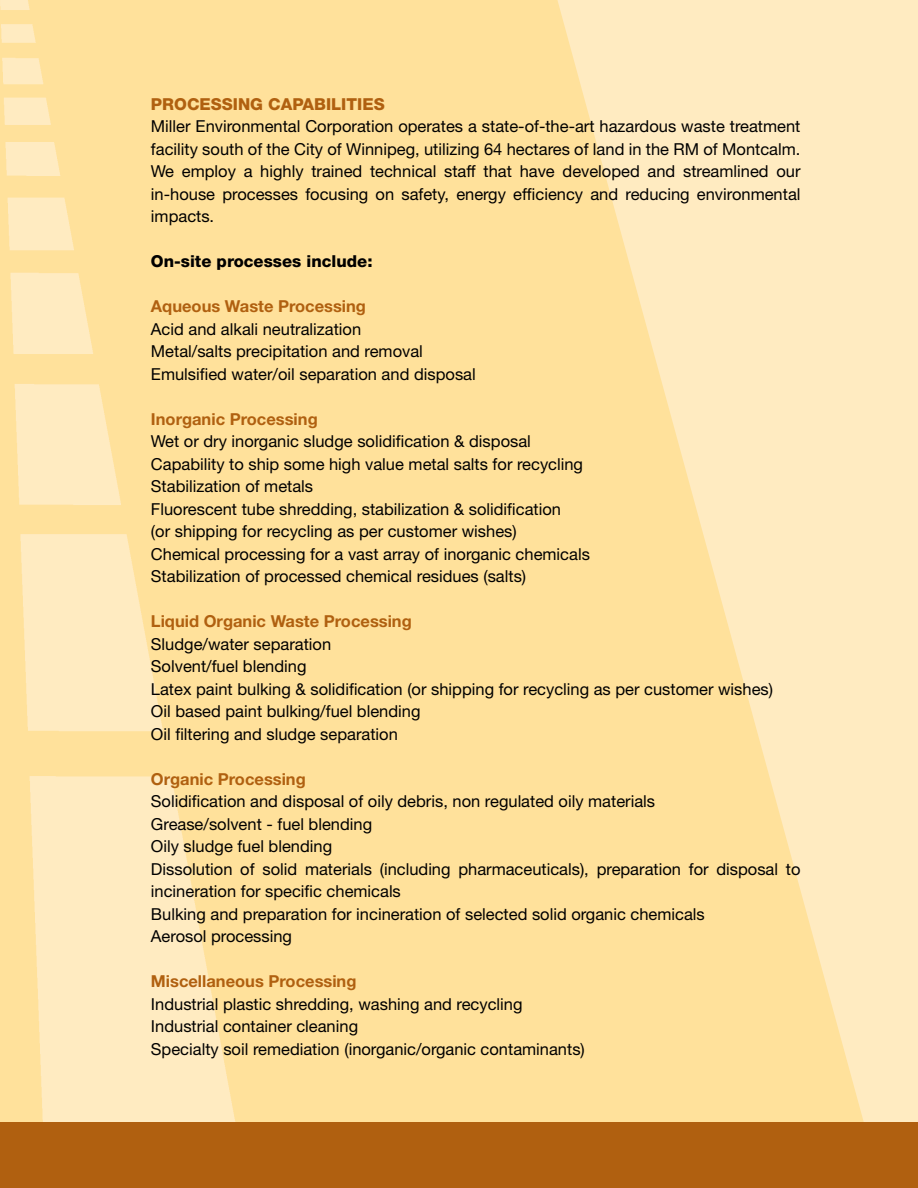
<style>
.page{position:relative;width:918px;height:1188px;background:#fff}
.page>*{position:absolute;margin:0;border:0;box-sizing:border-box;transform-origin:0 0}
.t1{font:16.5px/22.5px "Helvetica Neue";color:#000}
.t2{font:700 16.5px "Helvetica Neue";color:#b06010}
.t3{font:800 16.5px "Helvetica Neue";color:#000}
.t4{font:800 16.5px "Helvetica Neue";color:#b06010}
</style>
<div class="page">
<div style="left:0;top:0;width:918px;height:1133px;background:#ffe19b"></div>
<img style="left:0;top:0;width:236px;height:1122px">
<svg style="left:557px;top:0;width:361px;height:1122px;fill:#ffebc1"></svg>
<div style="left:0;top:1122px;width:918px;height:66px;background:#b06010"></div>
<p class="t4" style="left:151px;top:94px;width:24px">Processin</p>
<p class="t4" style="left:250px;top:94px;width:43px">g Capa</p>
<p class="t4" style="left:314px;top:94px;width:22px">bilities</p>
<p class="t1" style="left:151px;top:115px;width:651px;text-align:justify">Miller Environmental Corporation operates a state-of-the-art hazardous waste treatment facility south of the City of Winnipeg, utilizing 64 hectares of land in the RM of Montcalm.<br>We employ a highly trained technical staff that have developed and streamlined our in-house processes focusing on safety, energy efficiency and reducing environmental impacts.</p>
<p class="t3" style="left:151px;top:252px;width:223px">On-site processes include:</p>
<p class="t2" style="left:151px;top:296px;width:217px">Aqueous Waste Processing</p>
<p class="t1" style="left:151px;top:317px;width:326px">Acid and alkali neutralization<br>Metal/salts precipitation and removal<br>Emulsified water/oil separation and disposal</p>
<p class="t2" style="left:151px;top:409px;width:168px">Inorganic Processing</p>
<p class="t1" style="left:151px;top:430px;width:440px">Wet or dry inorganic sludge solidification &amp; disposal Capability to ship some high value metal salts for recycling Stabilization of metals<br>Fluorescent tube shredding, stabilization &amp; solidification<br>(or shipping for recycling as per customer wishes)<br>Chemical processing for a vast array of inorganic chemicals Stabilization of processed chemical residues (salts)</p>
<p class="t2" style="left:151px;top:611px;width:262px">Liquid Organic Waste Processing</p>
<p class="t1" style="left:151px;top:632px;width:624px">Sludge/water separation<br>Solvent/fuel blending<br>Latex paint bulking &amp; solidification (or shipping for recycling as per customer wishes)<br>Oil based paint bulking/fuel blending<br>Oil filtering and sludge separation</p>
<p class="t2" style="left:151px;top:769px;width:156px">Organic Processing</p>
<p class="t1" style="left:151px;top:790px;width:651px">Solidification and disposal of oily debris, non regulated oily materials<br>Grease/solvent - fuel blending<br>Oily sludge fuel blending<br>Dissolution of solid materials (including pharmaceuticals), preparation for disposal to incineration for specific chemicals<br>Bulking and preparation for incineration of selected solid organic chemicals<br>Aerosol processing</p>
<p class="t2" style="left:151px;top:971px;width:207px">Miscellaneous Processing</p>
<p class="t1" style="left:151px;top:992px;width:435px">Industrial plastic shredding, washing and recycling<br>Industrial container cleaning<br>Specialty soil remediation (inorganic/organic contaminants)</p>
</div>
